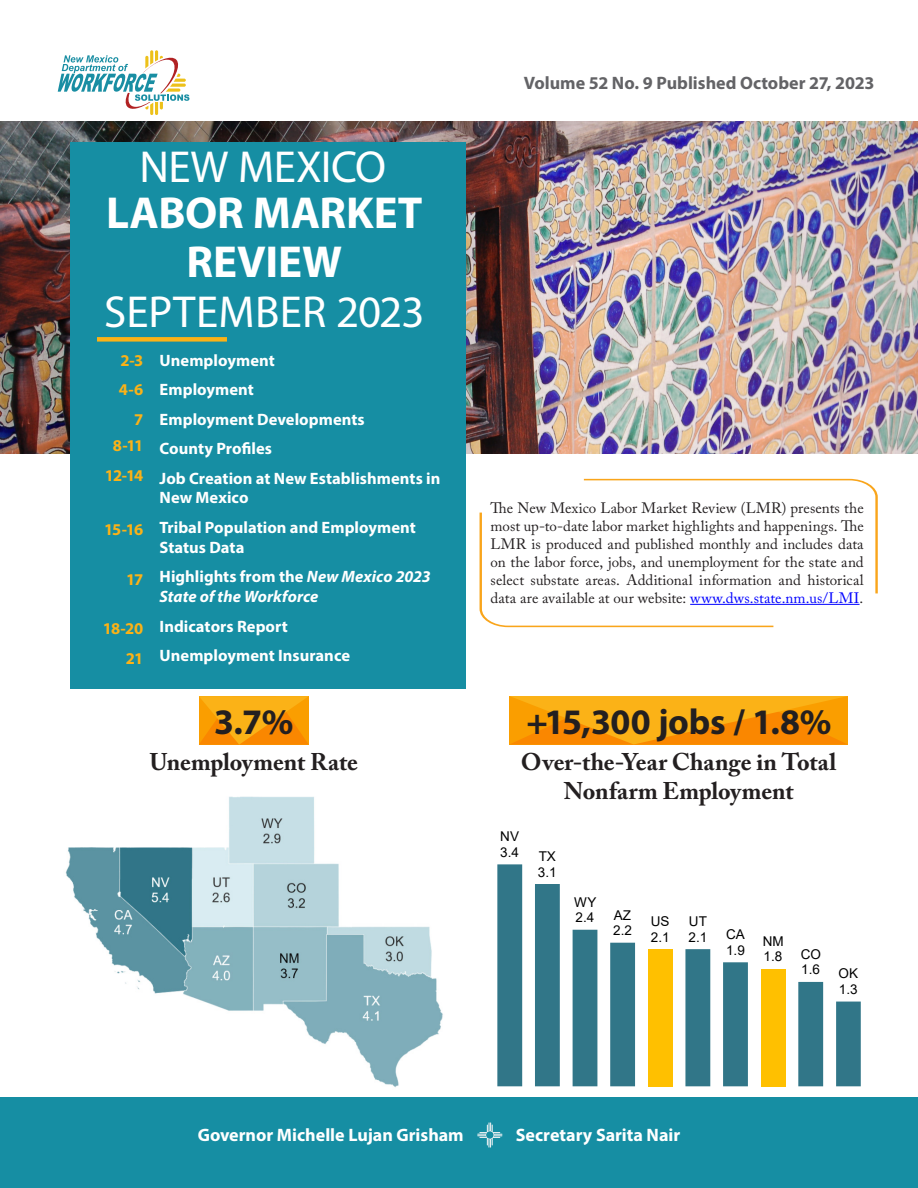
<style>
.page{position:relative;width:918px;height:1188px;background:#fff}
.page>*{position:absolute;margin:0;border:0;box-sizing:border-box;transform-origin:0 0}
.Head_2{font:45px "Myriad Pro";color:#fff}
.Head_2-2{font:700 45px "Myriad Pro";letter-spacing:-.005em;color:#fff}
.Head_2-3{font:700 36px "Myriad Pro";letter-spacing:-.005em;color:#231f20}
.Bullets{font:700 24px/28.8px "Adobe Caslon Pro";color:#231f20;text-align:center}
.Upper_Right{font:700 18px "Myriad Pro";color:#fff}
.Upper_Right-2{font:700 18px "Myriad Pro";color:#636366}
.Upper_Right-3{font:700 16.5px/19.8px "Myriad Pro";color:#fff}
.Upper_Right-4{font:italic 700 16.5px/19.8px "Myriad Pro";color:#fff}
.Upper_Right-5{font:700 16.5px "Myriad Pro";letter-spacing:-.055em;color:#fbb217}
.Bullets-2{font:15px/18px "Adobe Caslon Pro";letter-spacing:.005em;color:#231f20;text-align:justify}
.t1{font:13.5px/15.6px "Arial";color:#000}
.s1{font-style:normal}
.s2{color:#00f}
</style>
<div class="page">
<img style="left:0;top:122px;width:918px;height:331px">
<svg style="left:58px;top:50px;width:131px;height:65px"></svg>
<div style="left:70px;top:143px;width:396px;height:546px;background:#168ea3"></div>
<div style="left:97px;top:337px;width:130px;height:5px;background:#fbb217"></div>
<svg style="left:480px;top:479px;width:398px;height:148px"></svg>
<svg style="left:509px;top:696px;width:339px;height:48px;background:#faa10b"></svg>
<svg style="left:199px;top:696px;width:110px;height:49px;background:#faa00b"></svg>
<div style="left:0;top:1097px;width:918px;height:91px;background:#168ea3"></div>
<svg style="left:477px;top:1122px;width:25px;height:26px"></svg>
<img style="left:65px;top:796px;width:378px;height:292px">
<svg style="left:497px;top:864px;width:364px;height:222px"></svg>
<p class="Head_2" style="left:139px;top:140px;width:248px">NEW MEXICO</p>
<p class="Head_2-2" style="left:106px;top:183px;width:318px">LABOR MARKET</p>
<p class="Head_2-2" style="left:187px;top:233px;width:157px">REVIEW</p>
<p class="Head_2" style="left:104px;top:284px;width:322px">SEPTEMBER 2023</p>
<p class="Upper_Right-5" style="left:120px;top:349px;width:25px">2-3</p>
<p class="Upper_Right-5" style="left:119px;top:379px;width:26px">4-6</p>
<p class="Upper_Right-5" style="left:134px;top:408px;width:11px">7</p>
<p class="Upper_Right-5" style="left:113px;top:435px;width:32px">8-11</p>
<p class="Upper_Right-5" style="left:105px;top:465px;width:40px">12-14</p>
<p class="Upper_Right-5" style="left:104px;top:519px;width:41px">15-16</p>
<p class="Upper_Right-5" style="left:126px;top:569px;width:19px">17</p>
<p class="Upper_Right-5" style="left:103px;top:618px;width:42px">18-20</p>
<p class="Upper_Right-5" style="left:126px;top:648px;width:19px">21</p>
<p class="Upper_Right-3" style="left:160px;top:350px;width:117px">Unemployment</p>
<p class="Upper_Right-3" style="left:160px;top:379px;width:96px">Employment</p>
<p class="Upper_Right-3" style="left:160px;top:409px;width:207px">Employment Developments</p>
<p class="Upper_Right-3" style="left:160px;top:438px;width:114px">County Profiles</p>
<p class="Upper_Right-3" style="left:160px;top:468px;width:282px">Job Creation at New Establishments in<br>New Mexico</p>
<p class="Upper_Right-3" style="left:160px;top:517px;width:258px">Tribal Population and Employment<br>Status Data</p>
<p class="Upper_Right-4" style="left:160px;top:566px;width:273px"><span class="s1">Highlights from the</span> New Mexico 2023<br>State of the Workforce</p>
<p class="Upper_Right-3" style="left:160px;top:616px;width:130px">Indicators Report</p>
<p class="Upper_Right-3" style="left:160px;top:645px;width:192px">Unemployment Insurance</p>
<p class="Upper_Right-2" style="left:524px;top:71px;width:352px">Volume 52 No. 9 Published October 27, 2023</p>
<p class="Bullets-2" style="left:491px;top:499px;width:375px">The New Mexico Labor Market Review (LMR) presents the most up-to-date labor market highlights and happenings. The LMR is produced and published monthly and includes data on the labor force, jobs, and unemployment for the state and select substate areas. Additional information and historical data are available at our website: <span class="s2">www.dws.state.nm.us/LMI</span>.</p>
<p class="Head_2-3" style="left:214px;top:698px;width:81px">3.7%</p>
<p class="Head_2-3" style="left:526px;top:698px;width:306px">+15,300 jobs / 1.8%</p>
<p class="Bullets" style="left:150px;top:748px;width:210px">Unemployment Rate</p>
<p class="Bullets" style="left:521px;top:748px;width:317px">Over-the-Year Change in Total<br>Nonfarm Employment</p>
<p class="t1" style="left:500px;top:829px;width:20px">NV<br>3.4</p>
<p class="t1" style="left:538px;top:848px;width:20px">TX<br>3.1</p>
<p class="t1" style="left:574px;top:894px;width:24px">WY<br>2.4</p>
<p class="t1" style="left:613px;top:907px;width:20px">AZ<br>2.2</p>
<p class="t1" style="left:651px;top:914px;width:20px">US<br>2.1</p>
<p class="t1" style="left:688px;top:914px;width:20px">UT<br>2.1</p>
<p class="t1" style="left:726px;top:927px;width:20px">CA<br>1.9</p>
<p class="t1" style="left:763px;top:933px;width:22px">NM<br>1.8</p>
<p class="t1" style="left:801px;top:946px;width:22px">CO<br>1.6</p>
<p class="t1" style="left:839px;top:966px;width:21px">OK<br>1.3</p>
<p class="Upper_Right" style="left:198px;top:1123px;width:268px">Governor Michelle Lujan Grisham</p>
<p class="Upper_Right" style="left:516px;top:1123px;width:166px">Secretary Sarita Nair</p>
</div>
